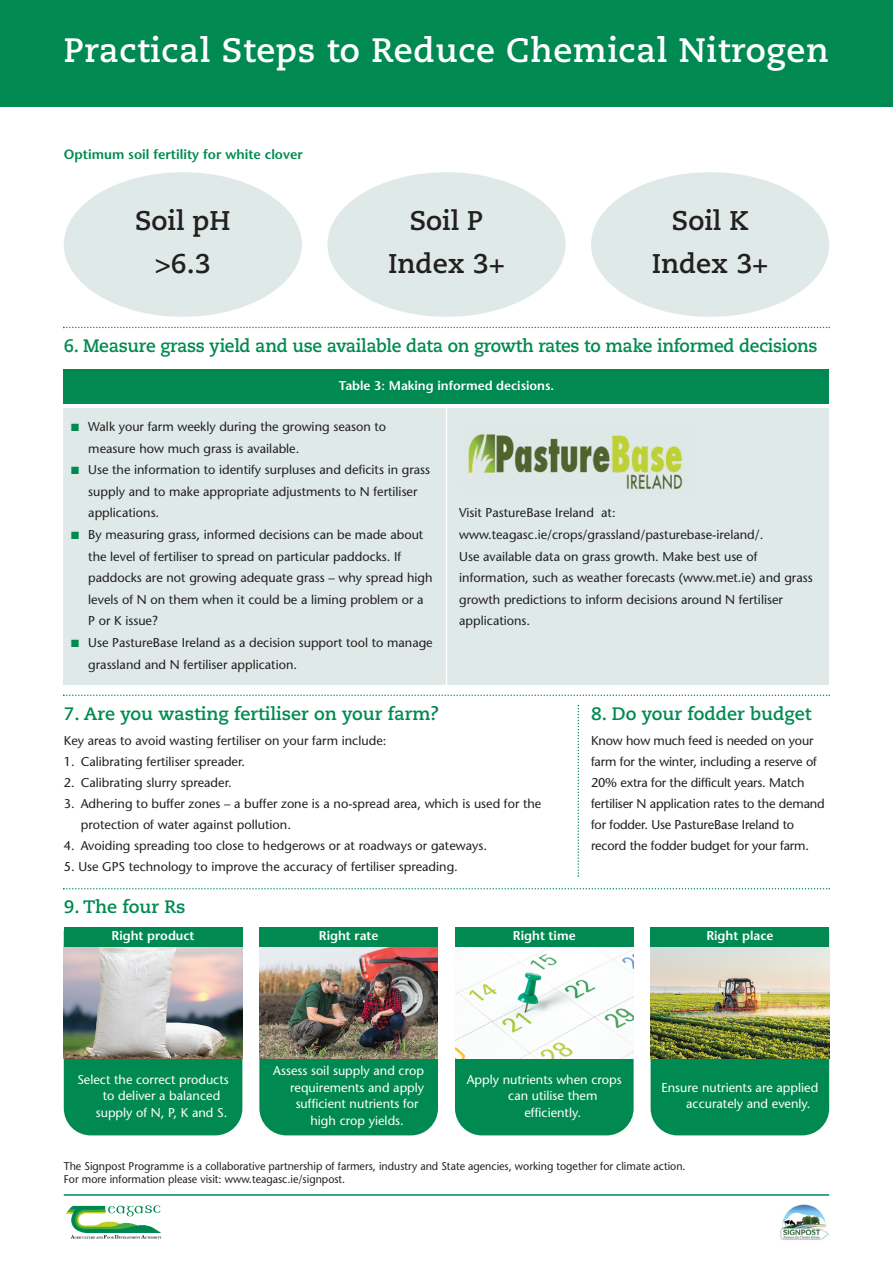
<style>
.page{position:relative;width:893px;height:1263px;background:#fff}
.page>*{position:absolute;margin:0;border:0;box-sizing:border-box;transform-origin:0 0}
.t1{font:700 33.75px "Caecilia";letter-spacing:.02em;color:#fff}
.t2{font:700 27px "Caecilia";color:#231f20}
.t3{font:700 18px "Caecilia";letter-spacing:-.015em;color:#008a52}
.t4{font:600 13.5px "Stone Sans";color:#008a52}
.t5{font:12.75px/21.6px "Stone Sans";color:#231f20}
.t6{font:12.75px/16.5px "Stone Sans";color:#fff}
.t7{font:600 12.75px "Stone Sans";color:#fff}
.t8{font:11.25px/13.5px "Stone Sans";color:#231f20;scale:.95 1}
.s1{color:#008a52}
</style>
<div class="page">
<div style="left:0;top:0;width:893px;height:106px;background:#008a52"></div>
<hr style="left:64px;top:1194px;width:765px;height:2px;background:#008a52">
<svg style="left:66px;top:1205px;width:95px;height:33px"></svg>
<img style="left:780px;top:1204px;width:49px;height:36px">
<div style="left:64px;top:1016px;width:178px;height:119px;background:#008a52;border-radius:27px"></div>
<img style="left:64px;top:946px;width:178px;height:113px">
<div style="left:651px;top:1016px;width:178px;height:119px;background:#008a52;border-radius:27px"></div>
<img style="left:651px;top:946px;width:178px;height:113px">
<div style="left:259px;top:1016px;width:179px;height:119px;background:#008a52;border-radius:27px"></div>
<img style="left:259px;top:946px;width:179px;height:113px">
<div style="left:455px;top:1016px;width:179px;height:119px;background:#008a52;border-radius:27px"></div>
<img style="left:455px;top:946px;width:179px;height:113px">
<div style="left:64px;top:408px;width:765px;height:277px;background:#dee9e8"></div>
<div style="left:64px;top:370px;width:765px;height:34px;background:#008a52"></div>
<hr style="left:446px;top:406px;width:1px;height:287px;background:#fff">
<svg style="left:63px;top:888px;width:767px;height:1px"></svg>
<svg style="left:63px;top:694px;width:767px;height:2px"></svg>
<svg style="left:63px;top:327px;width:767px;height:1px"></svg>
<img style="left:468px;top:434px;width:215px;height:56px">
<div style="left:64px;top:172px;width:238px;height:145px;background:#dee9e8;border-radius:50%"></div>
<div style="left:327px;top:172px;width:239px;height:145px;background:#dee9e8;border-radius:50%"></div>
<div style="left:591px;top:172px;width:238px;height:145px;background:#dee9e8;border-radius:50%"></div>
<svg style="left:578px;top:705px;width:1px;height:172px"></svg>
<div style="left:64px;top:927px;width:178px;height:19px;background:#008a52"></div>
<div style="left:259px;top:927px;width:179px;height:19px;background:#008a52"></div>
<div style="left:455px;top:927px;width:179px;height:19px;background:#008a52"></div>
<div style="left:651px;top:927px;width:178px;height:19px;background:#008a52"></div>
<p class="t1" style="left:64px;top:36px;width:766px">Practical Steps to Reduce Chemical Nitrogen</p>
<p class="t4" style="left:64px;top:149px;width:241px">Optimum soil fertility for white clover</p>
<p class="t2" style="left:135px;top:210px;width:97px">Soil pH</p>
<p class="t2" style="left:155px;top:252px;width:58px">&gt;6.3</p>
<p class="t2" style="left:410px;top:210px;width:75px">Soil P</p>
<p class="t2" style="left:388px;top:252px;width:118px">Index 3+</p>
<p class="t2" style="left:672px;top:210px;width:78px">Soil K</p>
<p class="t2" style="left:652px;top:252px;width:118px">Index 3+</p>
<p class="t3" style="left:64px;top:338px;width:755px">6. Measure grass yield and use available data on growth rates to make informed decisions</p>
<p class="t7" style="left:339px;top:381px;width:217px">Table 3: Making informed decisions.</p>
<p class="t5" style="left:88px;top:417px;width:299px;text-indent:-17px"><span class="s1">■</span> Walk your farm weekly during the growing season to measure how much grass is available.</p>
<p class="t5" style="left:88px;top:460px;width:343px;text-indent:-17px"><span class="s1">■</span> Use the information to identify surpluses and deficits in grass supply and to make appropriate adjustments to N fertiliser applications.</p>
<p class="t5" style="left:88px;top:525px;width:346px;text-indent:-17px"><span class="s1">■</span> By measuring grass, informed decisions can be made about the level of fertiliser to spread on particular paddocks. If paddocks are not growing adequate grass – why spread high levels of N on them when it could be a liming problem or a P or K issue?</p>
<p class="t5" style="left:88px;top:633px;width:346px;text-indent:-17px"><span class="s1">■</span> Use PastureBase Ireland as a decision support tool to manage grassland and N fertiliser application.</p>
<p class="t5" style="left:459px;top:503px;width:306px">Visit PastureBase Ireland at: www.teagasc.ie/crops/grassland/pasturebase-ireland/.</p>
<p class="t5" style="left:459px;top:547px;width:355px">Use available data on grass growth. Make best use of information, such as weather forecasts (www.met.ie) and grass growth predictions to inform decisions around N fertiliser applications.</p>
<p class="t3" style="left:64px;top:706px;width:377px">7. Are you wasting fertiliser on your farm?</p>
<p class="t3" style="left:591px;top:706px;width:222px">8. Do your fodder budget</p>
<p class="t5" style="left:64px;top:731px;width:324px">Key areas to avoid wasting fertiliser on your farm include:</p>
<p class="t5" style="left:64px;top:752px;width:183px">1. Calibrating fertiliser spreader.</p>
<p class="t5" style="left:64px;top:773px;width:170px">2. Calibrating slurry spreader.</p>
<p class="t5" style="left:81px;top:794px;width:462px;line-height:21px;text-indent:-17px">3. Adhering to buffer zones – a buffer zone is a no-spread area, which is used for the protection of water against pollution.</p>
<p class="t5" style="left:64px;top:836px;width:425px">4. Avoiding spreading too close to hedgerows or at roadways or gateways.</p>
<p class="t5" style="left:64px;top:857px;width:396px">5. Use GPS technology to improve the accuracy of fertiliser spreading.</p>
<p class="t3" style="left:64px;top:899px;width:123px">9. The four Rs</p>
<p class="t5" style="left:591px;top:731px;width:235px;line-height:21px">Know how much feed is needed on your farm for the winter, including a reserve of 20% extra for the difficult years. Match fertiliser N application rates to the demand for fodder. Use PastureBase Ireland to record the fodder budget for your farm.</p>
<p class="t7" style="left:112px;top:930px;width:85px">Right product</p>
<p class="t7" style="left:319px;top:930px;width:61px">Right rate</p>
<p class="t7" style="left:513px;top:930px;width:64px">Right time</p>
<p class="t7" style="left:706px;top:930px;width:68px">Right place</p>
<p class="t6" style="left:77px;top:1072px;width:153px">Select the correct products</p>
<p class="t6" style="left:103px;top:1089px;width:119px">to deliver a balanced</p>
<p class="t6" style="left:96px;top:1105px;width:133px">supply of N, P, K and S.</p>
<p class="t6" style="left:273px;top:1064px;width:152px">Assess soil supply and crop</p>
<p class="t6" style="left:290px;top:1081px;width:136px">requirements and apply</p>
<p class="t6" style="left:296px;top:1097px;width:125px">sufficient nutrients for</p>
<p class="t6" style="left:310px;top:1114px;width:95px">high crop yields.</p>
<p class="t6" style="left:467px;top:1072px;width:157px">Apply nutrients when crops</p>
<p class="t6" style="left:508px;top:1089px;width:91px">can utilise them</p>
<p class="t6" style="left:524px;top:1105px;width:58px">efficiently.</p>
<p class="t6" style="left:686px;top:1081px;width:134px;text-indent:-25px">Ensure nutrients are applied accurately and evenly.</p>
<p class="t8" style="left:64px;top:1160px;width:656px">The Signpost Programme is a collaborative partnership of farmers, industry and State agencies, working together for climate action.<br>For more information please visit: www.teagasc.ie/signpost.</p>
</div>
